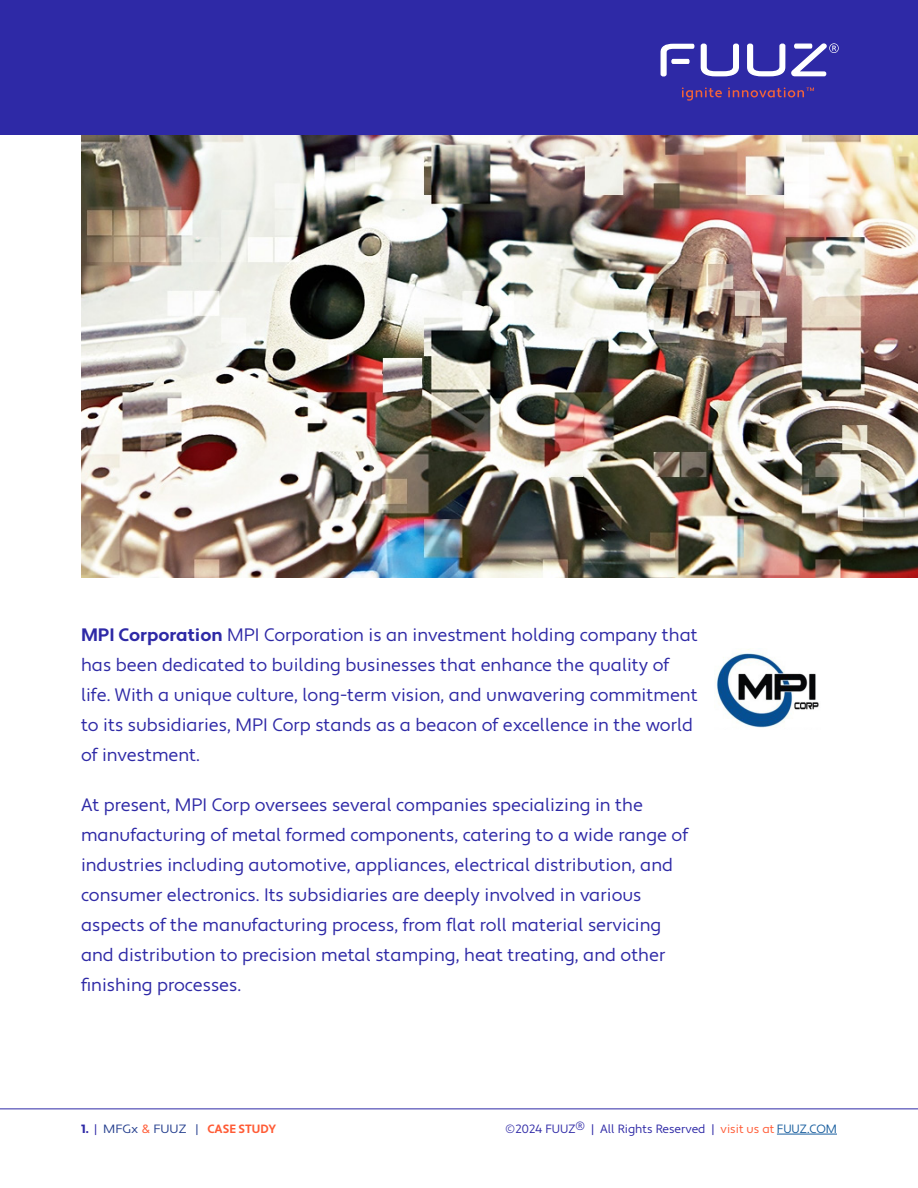
<style>
.page{position:relative;width:918px;height:1188px;background:#fff}
.page>*{position:absolute;margin:0;border:0;box-sizing:border-box;transform-origin:0 0}
.t1{font:18px/30px "Apertura";color:#2e29a6}
.t2{font:12px "Apertura";color:#2e29a6}
.t3{font:12px "Apertura";color:#253f8e;scale:1.1 1}
.s1{font-weight:700}
.s2{font-weight:900;color:#2e29a6}
.s3{color:#2e29a6}
.s4{color:#ff5b35}
.s5{font-weight:700;color:#ff5b35}
.s6{color:#175d9e}
</style>
<div class="page">
<hr style="left:0;top:1108px;width:918px;height:1px;background:#2e29a6">
<img style="left:715px;top:648px;width:104px;height:80px">
<img style="left:81px;top:135px;width:837px;height:443px">
<div style="left:0;top:0;width:918px;height:135px;background:#2e29a6"></div>
<hr style="left:777px;top:1134px;width:60px;height:1px;background:#175d9e">
<svg style="left:682px;top:88px;width:40px;height:13px"></svg>
<svg style="left:728px;top:88px;width:86px;height:9px"></svg>
<svg style="left:660px;top:43px;width:79px;height:34px"></svg>
<svg style="left:747px;top:43px;width:92px;height:34px"></svg>
<p class="t1" style="left:81px;top:620px;width:618px"><span class="s1">MPI Corporation</span> MPI Corporation is an investment holding company that has been dedicated to building businesses that enhance the quality of life. With a unique culture, long-term vision, and unwavering commitment to its subsidiaries, MPI Corp stands as a beacon of excellence in the world of investment.</p>
<p class="t1" style="left:81px;top:790px;width:609px">At present, MPI Corp oversees several companies specializing in the manufacturing of metal formed components, catering to a wide range of industries including automotive, appliances, electrical distribution, and consumer electronics. Its subsidiaries are deeply involved in various aspects of the manufacturing process, from flat roll material servicing and distribution to precision metal stamping, heat treating, and other finishing processes.</p>
<p class="t3" style="left:81px;top:1121px;width:179px"><span class="s2">1.</span> <span class="s3">|</span> MFGx <span class="s4">&amp;</span> FUUZ | <span class="s5">CASE STUDY</span></p>
<p class="t2" style="left:506px;top:1121px;width:333px">©2024 FUUZ® | All Rights Reserved | <span class="s4">visit us at</span> <span class="s6">FUUZ.COM</span></p>
</div>
